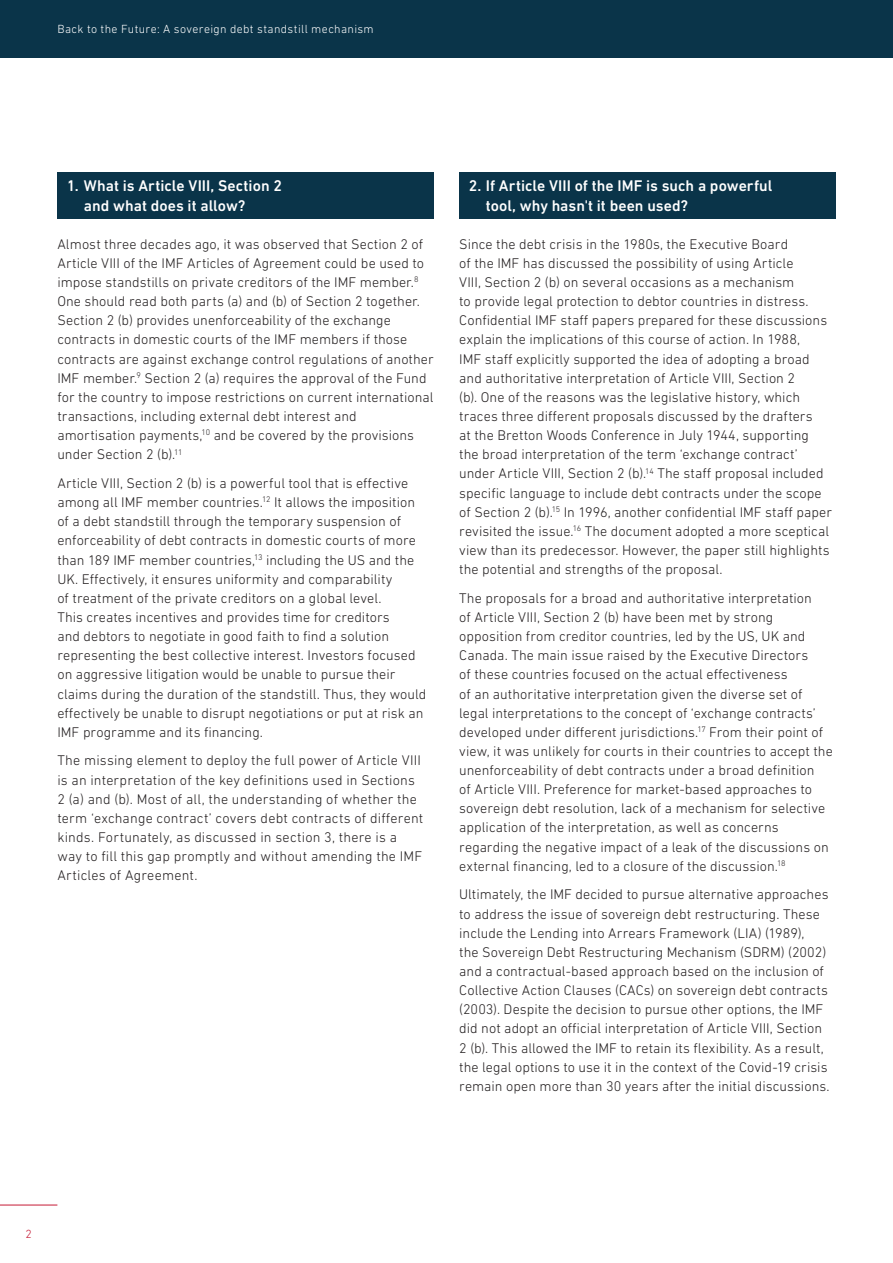
<style>
.page{position:relative;width:893px;height:1263px;background:#fff}
.page>*{position:absolute;margin:0;border:0;box-sizing:border-box;transform-origin:0 0}
.t1{font:500 15.75px/19.2px "DIN Next LT Pro";color:#fff}
.t2{font:300 14.25px/19.2px "DIN Next LT Pro";letter-spacing:.005em;color:#231f20}
.t3{font:300 12px "DIN Next LT Pro";letter-spacing:.03em;color:#fff}
.t4{font:300 12px "DIN Next LT Pro";color:#c51a35}
</style>
<div class="page">
<hr style="left:0;top:1205px;width:57px;height:1px;background:#c51a35">
<div style="left:0;top:0;width:893px;height:57px;background:#0a3449"></div>
<div style="left:57px;top:173px;width:377px;height:46px;background:#0a3449"></div>
<div style="left:459px;top:173px;width:377px;height:46px;background:#0a3449"></div>
<p class="t3" style="left:57px;top:22px;width:318px">Back to the Future: A sovereign debt standstill mechanism</p>
<p class="t1" style="left:84px;top:176px;width:200px;text-indent:-17px">1. What is Article VIII, Section 2 and what does it allow?</p>
<p class="t2" style="left:57px;top:234px;width:378px">Almost three decades ago, it was observed that Section 2 of Article VIII of the IMF Articles of Agreement could be used to impose standstills on private creditors of the IMF member.<sup>8<br></sup>One should read both parts (a) and (b) of Section 2 together.<br>Section 2 (b) provides unenforceability of the exchange contracts in domestic courts of the IMF members if those contracts are against exchange control regulations of another IMF member.<sup>9</sup> Section 2 (a) requires the approval of the Fund for the country to impose restrictions on current international transactions, including external debt interest and amortisation payments,<sup>10</sup> and be covered by the provisions under Section 2 (b).<sup>11</sup></p>
<p class="t2" style="left:57px;top:473px;width:371px">Article VIII, Section 2 (b) is a powerful tool that is effective among all IMF member countries.<sup>12</sup> It allows the imposition of a debt standstill through the temporary suspension of enforceability of debt contracts in domestic courts of more than 189 IMF member countries,<sup>13</sup> including the US and the UK. Effectively, it ensures uniformity and comparability<br>of treatment of the private creditors on a global level.<br>This creates incentives and provides time for creditors<br>and debtors to negotiate in good faith to find a solution representing the best collective interest. Investors focused on aggressive litigation would be unable to pursue their claims during the duration of the standstill. Thus, they would effectively be unable to disrupt negotiations or put at risk an IMF programme and its financing.</p>
<p class="t2" style="left:57px;top:751px;width:367px">The missing element to deploy the full power of Article VIII is an interpretation of the key definitions used in Sections 2 (a) and (b). Most of all, the understanding of whether the term ‘exchange contract’ covers debt contracts of different kinds. Fortunately, as discussed in section 3, there is a way to fill this gap promptly and without amending the IMF Articles of Agreement.</p>
<p class="t1" style="left:486px;top:176px;width:288px;text-indent:-17px">2. If Article VIII of the IMF is such a powerful tool, why hasn't it been used?</p>
<p class="t2" style="left:459px;top:234px;width:374px">Since the debt crisis in the 1980s, the Executive Board<br>of the IMF has discussed the possibility of using Article<br>VIII, Section 2 (b) on several occasions as a mechanism<br>to provide legal protection to debtor countries in distress.<br>Confidential IMF staff papers prepared for these discussions explain the implications of this course of action. In 1988,<br>IMF staff explicitly supported the idea of adopting a broad and authoritative interpretation of Article VIII, Section 2<br>(b). One of the reasons was the legislative history, which traces three different proposals discussed by the drafters<br>at the Bretton Woods Conference in July 1944, supporting<br>the broad interpretation of the term ‘exchange contract’ under Article VIII, Section 2 (b).<sup>14</sup> The staff proposal included specific language to include debt contracts under the scope of Section 2 (b).<sup>15</sup> In 1996, another confidential IMF staff paper revisited the issue.<sup>16</sup> The document adopted a more sceptical view than its predecessor. However, the paper still highlights the potential and strengths of the proposal.</p>
<p class="t2" style="left:459px;top:588px;width:375px">The proposals for a broad and authoritative interpretation<br>of Article VIII, Section 2 (b) have been met by strong opposition from creditor countries, led by the US, UK and Canada. The main issue raised by the Executive Directors<br>of these countries focused on the actual effectiveness<br>of an authoritative interpretation given the diverse set of legal interpretations to the concept of ‘exchange contracts’ developed under different jurisdictions.<sup>17</sup> From their point of view, it was unlikely for courts in their countries to accept the unenforceability of debt contracts under a broad definition<br>of Article VIII. Preference for market-based approaches to sovereign debt resolution, lack of a mechanism for selective application of the interpretation, as well as concerns regarding the negative impact of a leak of the discussions on external financing, led to a closure of the discussion.<sup>18</sup></p>
<p class="t2" style="left:459px;top:885px;width:372px">Ultimately, the IMF decided to pursue alternative approaches to address the issue of sovereign debt restructuring. These include the Lending into Arrears Framework (LIA) (1989),<br>the Sovereign Debt Restructuring Mechanism (SDRM) (2002) and a contractual-based approach based on the inclusion of Collective Action Clauses (CACs) on sovereign debt contracts (2003). Despite the decision to pursue other options, the IMF did not adopt an official interpretation of Article VIII, Section 2 (b). This allowed the IMF to retain its flexibility. As a result, the legal options to use it in the context of the Covid-19 crisis remain open more than 30 years after the initial discussions.</p>
<p class="t4" style="left:26px;top:1227px;width:8px">2</p>
</div>
